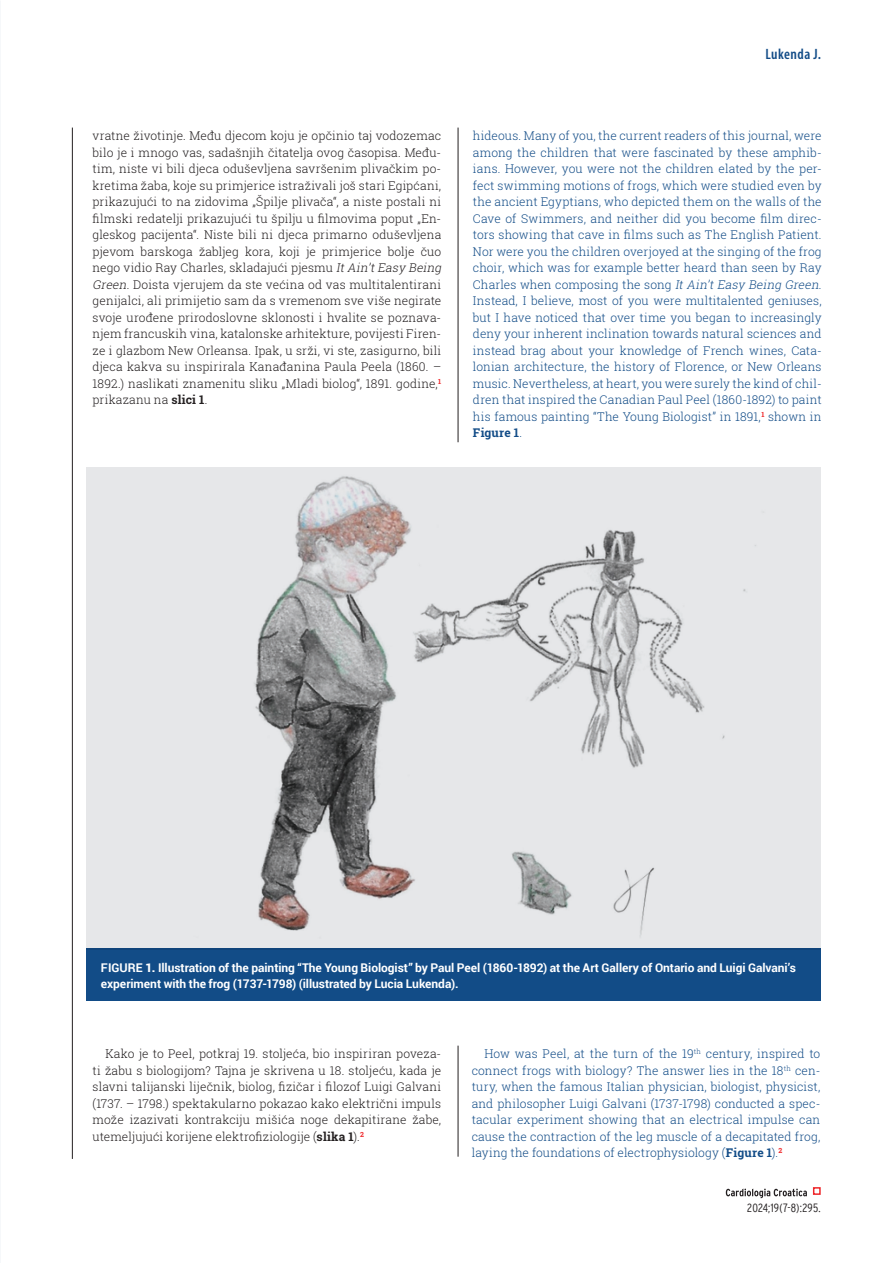
<style>
.page{position:relative;width:893px;height:1263px;background:#fff}
.page>*{position:absolute;margin:0;border:0;box-sizing:border-box;transform-origin:0 0}
.t1{font:600 condensed 15px "Myriad Pro";letter-spacing:.03em;color:#124c87}
.t2{font:300 12px/16.5px "Roboto Slab";letter-spacing:.01em;color:#124c87;text-align:justify}
.t3{font:300 12px/16.5px "Roboto Slab";letter-spacing:.01em;color:#231f20}
.t4{font:700 12px/16.5px "Roboto";letter-spacing:-.005em;color:#fff}
.t5{font:300 condensed 12px "Interstate";letter-spacing:.015em;color:#231f20}
.s1{font-style:italic}
.s2{font-weight:700}
.s3{font-weight:900}
</style>
<div class="page">
<svg style="left:726px;top:1188px;width:81px;height:10px"></svg>
<div style="left:813px;top:1187px;width:8px;height:8px;border:2px solid #ee2629"></div>
<hr style="left:72px;top:128px;width:1px;height:1031px;background:#231f20">
<hr style="left:458px;top:128px;width:1px;height:314px;background:#231f20">
<hr style="left:458px;top:1046px;width:1px;height:111px;background:#231f20">
<div style="left:86px;top:948px;width:735px;height:53px;background:#124c87"></div>
<div style="left:86px;top:468px;width:735px;height:482px;background:#e6e7e9"></div>
<img style="left:254px;top:476px;width:502px;height:460px">
<p class="t1" style="left:765px;top:45px;width:57px">Lukenda J.</p>
<p class="t3" style="left:93px;top:127px;width:353px">vratne životinje. Među djecom koju je opčinio taj vodozemac bilo je i mnogo vas, sadašnjih čitatelja ovog časopisa. Među&shy;tim, niste vi bili djeca oduševljena savršenim plivačkim po&shy;kretima žaba, koje su primjerice istraživali još stari Egipćani, prikazujući to na zidovima „Špilje plivača“, a niste postali ni filmski redatelji prikazujući tu špilju u filmovima poput „En&shy;gleskog pacijenta“. Niste bili ni djeca primarno oduševljena pjevom barskoga žabljeg kora, koji je primjerice bolje čuo nego vidio Ray Charles, skladajući pjesmu <span class="s1">ItAin’tEasy Being Green</span>. Doista vjerujem da ste većina od vas multitalentirani genijalci, ali primijetio sam da s vremenom sve više negirate svoje urođene prirodoslovne sklonosti i hvalite se poznava&shy;njem francuskih vina, katalonske arhitekture, povijesti Firen&shy;ze i glazbom New Orleansa. Ipak, u srži, vi ste, zasigurno, bili djeca kakva su inspirirala Kanađanina Paula Peela (1860. – 1892.) naslikati znamenitu sliku „Mladi biolog“, 1891. godine,<sup>1 </sup>prikazanu na <span class="s2">slici 1</span>.</p>
<p class="t2" style="left:473px;top:127px;width:350px">hideous. Many of you, the current readers of this journal, were among the children that were fascinated by these amphib&shy;ians. However, you were not the children elated by the per&shy;fect swimming motions of frogs, which were studied even by the ancient Egyptians, who depicted them on the walls of the Cave of Swimmers, and neither did you become film direc&shy;tors showing that cave in films such as The English Patient.<br>Nor were you the children overjoyed at the singing of the frog choir, which was for example better heard than seen by Ray Charles when composing the song <span class="s1">It Ain’t Easy Being Green</span>.<br>Instead, I believe, most of you were multitalented geniuses, but I have noticed that over time you began to increasingly deny your inherent inclination towards natural sciences and instead brag about your knowledge of French wines, Cata&shy;lonian architecture, the history of Florence, or New Orleans music. Nevertheless, at heart, you were surely the kind of chil&shy;dren that inspired the Canadian Paul Peel (1860-1892) to paint his famous painting “The Young Biologist” in 1891,<sup>1</sup> shown in <span class="s2">Figure 1</span>.</p>
<p class="t4" style="left:101px;top:958px;width:697px">Figure <span class="s3">1.</span> Illustration of the painting “The Young Biologist” by Paul Peel (1860-1892) at the Art Gallery of Ontario and Luigi Galvani’s experiment with the frog (1737-1798) (illustrated by Lucia Lukenda).</p>
<p class="t3" style="left:93px;top:1045px;width:350px;text-align:justify;text-indent:13px">Kako je to Peel, potkraj 19. stoljeća, bio inspiriran poveza&shy;ti žabu s biologijom? Tajna je skrivena u 18. stoljeću, kada je slavni talijanski liječnik, biolog, fizičar i filozof Luigi Galvani (1737. – 1798.) spektakularno pokazao kako električni impuls može izazivati kontrakciju mišića noge dekapitirane žabe, utemeljujući korijene elektrofiziologije (<span class="s2">slika 1</span>).<sup>2</sup></p>
<p class="t2" style="left:472px;top:1045px;width:350px;text-indent:13px">How was Peel, at the turn of the 19<sup>th</sup> century, inspired to connect frogs with biology? The answer lies in the 18<sup>th</sup> cen&shy;tury, when the famous Italian physician, biologist, physicist, and philosopher Luigi Galvani (1737-1798) conducted a spec&shy;tacular experiment showing that an electrical impulse can cause the contraction of the leg muscle of a decapitated frog, laying the foundations of electrophysiology (<span class="s2">Figure 1</span>).<sup>2</sup></p>
<p class="t5" style="left:747px;top:1201px;width:75px">2024;19(7-8):295.</p>
</div>
